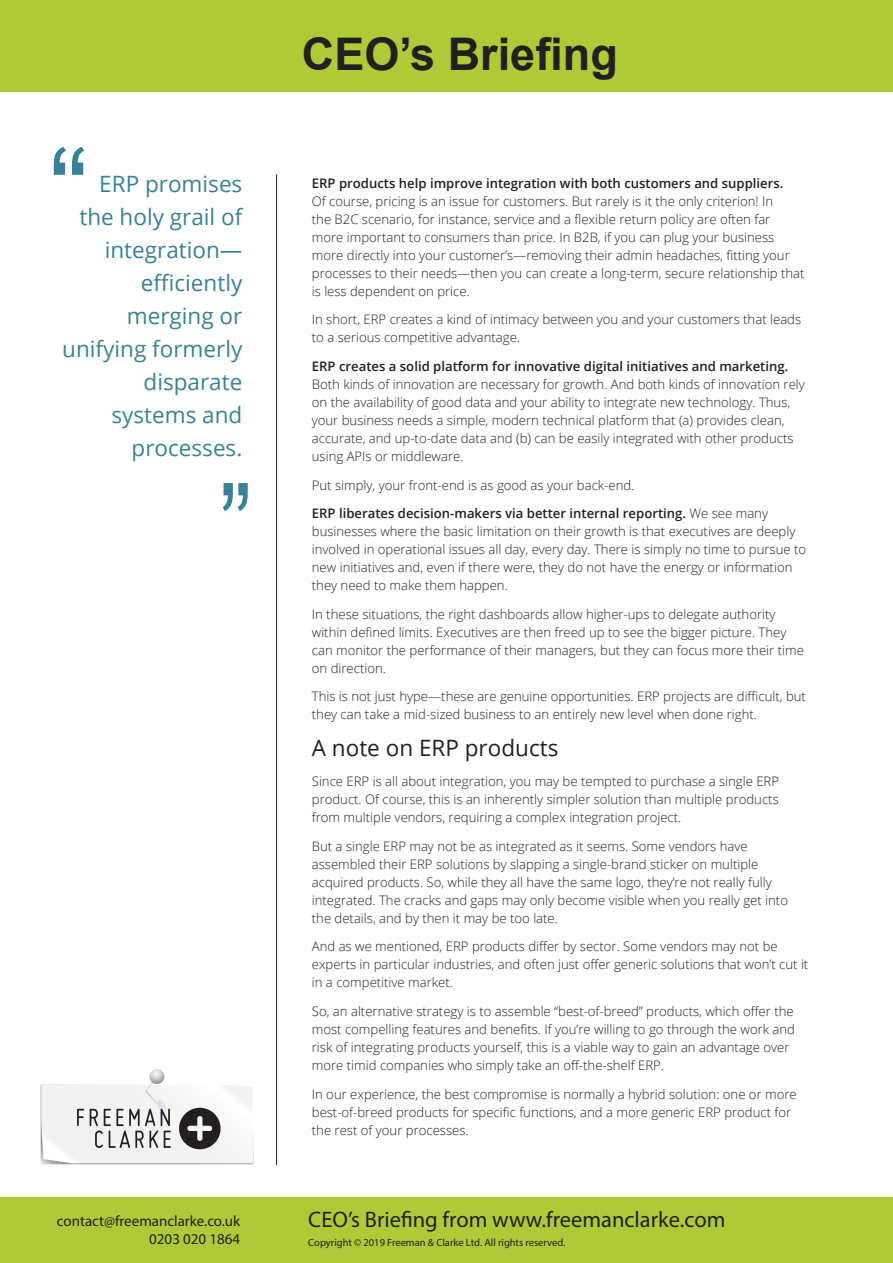
<style>
.page{position:relative;width:893px;height:1263px;background:#fff}
.page>*{position:absolute;margin:0;border:0;box-sizing:border-box;transform-origin:0 0}
.t1{font:120px "Arial Narrow";color:#388199}
.t2{font:120px "Arial";color:#388199}
.t3{font:700 45px "Arial";color:#231f20}
.Pull_quote{font:22.5px/33px "Open Sans";color:#388199;text-align:right}
.t4{font:22.5px "Myriad Pro";color:#231f20}
.Sub_heading{font:22.5px "Open Sans";color:#231f20}
.t5{font:15px/18px "Myriad Pro";color:#231f20;text-align:right}
.body_copy{font:300 13.2px/18px "Open Sans";color:#231f20}
.t6{font:10.5px "Myriad Pro";color:#231f20}
.s1{font-weight:600}
</style>
<div class="page">
<div style="left:0;top:0;width:893px;height:91px;background:#aeca36"></div>
<div style="left:0;top:1197px;width:893px;height:66px;background:#aeca36"></div>
<hr style="left:276px;top:174px;width:1px;height:991px;background:#231f20">
<svg style="left:149px;top:1069px;width:15px;height:15px"></svg>
<svg style="left:41px;top:1075px;width:212px;height:89px"></svg>
<p class="t2" style="left:49px;top:109px;width:41px">“</p>
<p class="Pull_quote" style="left:62px;top:166px;width:182px">ERP promises the holy grail of integration— efficiently merging or unifying formerly disparate systems and processes.</p>
<p class="t1" style="left:219px;top:439px;width:34px">”</p>
<p class="t5" style="left:57px;top:1212px;width:185px">contact@freemanclarke.co.uk<br>0203 020 1864</p>
<h2 class="t3" style="left:302px;top:22px;width:317px">CEO’s Briefing</h2>
<p class="body_copy" style="left:312px;top:173px;width:494px"><span class="s1">ERP products help improve integration with both customers and suppliers.<br></span>Of course, pricing is an issue for customers. But rarely is it the only criterion! In<br>the B2C scenario, for instance, service and a flexible return policy are often far more important to consumers than price. In B2B, if you can plug your business more directly into your customer’s—removing their admin headaches, fitting your processes to their needs—then you can create a long-term, secure relationship that is less dependent on price.</p>
<p class="body_copy" style="left:312px;top:310px;width:491px">In short, ERP creates a kind of intimacy between you and your customers that leads to a serious competitive advantage.</p>
<p class="body_copy" style="left:312px;top:357px;width:495px"><span class="s1">ERP creates a solid platform for innovative digital initiatives and marketing.<br></span>Both kinds of innovation are necessary for growth. And both kinds of innovation rely on the availability of good data and your ability to integrate new technology. Thus, your business needs a simple, modern technical platform that (a) provides clean, accurate, and up-to-date data and (b) can be easily integrated with other products using APIs or middleware.</p>
<p class="body_copy" style="left:312px;top:475px;width:324px">Put simply, your front-end is as good as your back-end.</p>
<p class="body_copy" style="left:312px;top:504px;width:496px"><span class="s1">ERP liberates decision-makers via better internal reporting.</span> We see many businesses where the basic limitation on their growth is that executives are deeply involved in operational issues all day, every day. There is simply no time to pursue to new initiatives and, even if there were, they do not have the energy or information they need to make them happen.</p>
<p class="body_copy" style="left:312px;top:605px;width:493px">In these situations, the right dashboards allow higher-ups to delegate authority within defined limits. Executives are then freed up to see the bigger picture. They can monitor the performance of their managers, but they can focus more their time on direction.</p>
<p class="body_copy" style="left:312px;top:687px;width:496px">This is not just hype—these are genuine opportunities. ERP projects are difficult, but they can take a mid-sized business to an entirely new level when done right.</p>
<p class="Sub_heading" style="left:312px;top:733px;width:248px">A note on ERP products</p>
<p class="body_copy" style="left:312px;top:772px;width:469px;text-align:justify">Since ERP is all about integration, you may be tempted to purchase a single ERP product. Of course, this is an inherently simpler solution than multiple products from multiple vendors, requiring a complex integration project.</p>
<p class="body_copy" style="left:312px;top:836px;width:478px">But a single ERP may not be as integrated as it seems. Some vendors have assembled their ERP solutions by slapping a single-brand sticker on multiple acquired products. So, while they all have the same logo, they’re not really fully integrated. The cracks and gaps may only become visible when you really get into the details, and by then it may be too late.</p>
<p class="body_copy" style="left:312px;top:937px;width:498px">And as we mentioned, ERP products differ by sector. Some vendors may not be experts in particular industries, and often just offer generic solutions that won’t cut it in a competitive market.</p>
<p class="body_copy" style="left:312px;top:1002px;width:485px">So, an alternative strategy is to assemble “best-of-breed” products, which offer the most compelling features and benefits. If you’re willing to go through the work and risk of integrating products yourself, this is a viable way to gain an advantage over more timid companies who simply take an off-the-shelf ERP.</p>
<p class="body_copy" style="left:312px;top:1084px;width:486px">In our experience, the best compromise is normally a hybrid solution: one or more best-of-breed products for specific functions, and a more generic ERP product for the rest of your processes.</p>
<h3 class="t4" style="left:308px;top:1205px;width:419px">CEO’s Briefing from www.freemanclarke.com</h3>
<p class="t6" style="left:308px;top:1236px;width:259px">Copyright © 2019 Freeman &amp; Clarke Ltd. All rights reserved.</p>
</div>
